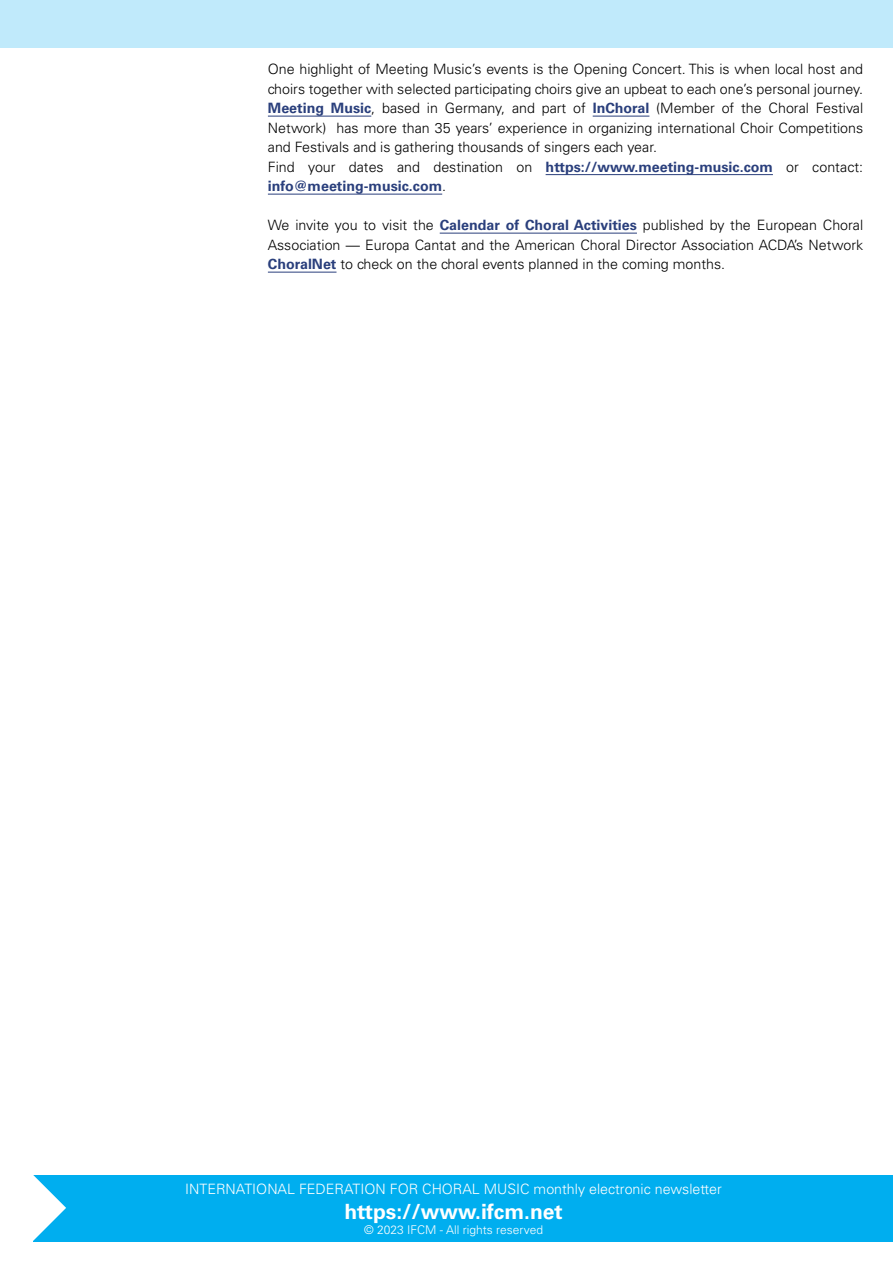
<style>
.page{position:relative;width:893px;height:1263px;background:#fff}
.page>*{position:absolute;margin:0;border:0;box-sizing:border-box;transform-origin:0 0}
.t1{font:700 21px "Univers LT Std";color:#fff}
.t2{font:300 14.25px/19.5px "Univers LT Std";color:#000}
.t3{font:300 14.25px "Univers LT Std";color:#fff}
.t4{font:300 12px "Univers LT Std";color:#fff}
.s1{font-weight:700;color:#2a3f7c}
</style>
<div class="page">
<div style="left:33px;top:1176px;width:860px;height:66px;background:#00aeef"></div>
<svg style="left:33px;top:1175px;width:33px;height:66px"></svg>
<div style="left:0;top:0;width:893px;height:48px;background:#c0eafb"></div>
<hr style="left:268px;top:116px;width:103px;height:1px;background:#2a3f7c">
<hr style="left:593px;top:116px;width:56px;height:1px;background:#2a3f7c">
<hr style="left:546px;top:174px;width:227px;height:1px;background:#2a3f7c">
<hr style="left:268px;top:194px;width:174px;height:1px;background:#2a3f7c">
<hr style="left:440px;top:233px;width:197px;height:1px;background:#2a3f7c">
<hr style="left:268px;top:272px;width:68px;height:1px;background:#2a3f7c">
<p class="t2" style="left:268px;top:59px;width:597px">One highlight of Meeting Music’s events is the Opening Concert. This is when local host and choirs together with selected participating choirs give an upbeat to each one’s personal journey.<br><span class="s1">Meeting Music</span>, based in Germany, and part of <span class="s1">InChoral</span> (Member of the Choral Festival Network) has more than 35 years’ experience in organizing international Choir Competitions and Festivals and is gathering thousands of singers each year.<br>Find your dates and destination on <span class="s1">https://www.meeting-music.com</span> or contact: <span class="s1">info@meeting-music.com</span>.</p>
<p class="t2" style="left:268px;top:215px;width:597px;text-align:justify">We invite you to visit the <span class="s1">Calendar of Choral Activities</span> published by the European Choral Association — Europa Cantat and the American Choral Director Association ACDA’s Network <span class="s1">ChoralNet</span> to check on the choral events planned in the coming months.</p>
<p class="t3" style="left:185px;top:1180px;width:538px">INTERNATIONAL FEDERATION FOR CHORAL MUSIC monthly electronic newsletter</p>
<h1 class="t1" style="left:344px;top:1200px;width:220px">https://www.ifcm.net</h1>
<p class="t4" style="left:364px;top:1222px;width:180px">© 2023 IFCM - All rights reserved</p>
</div>
